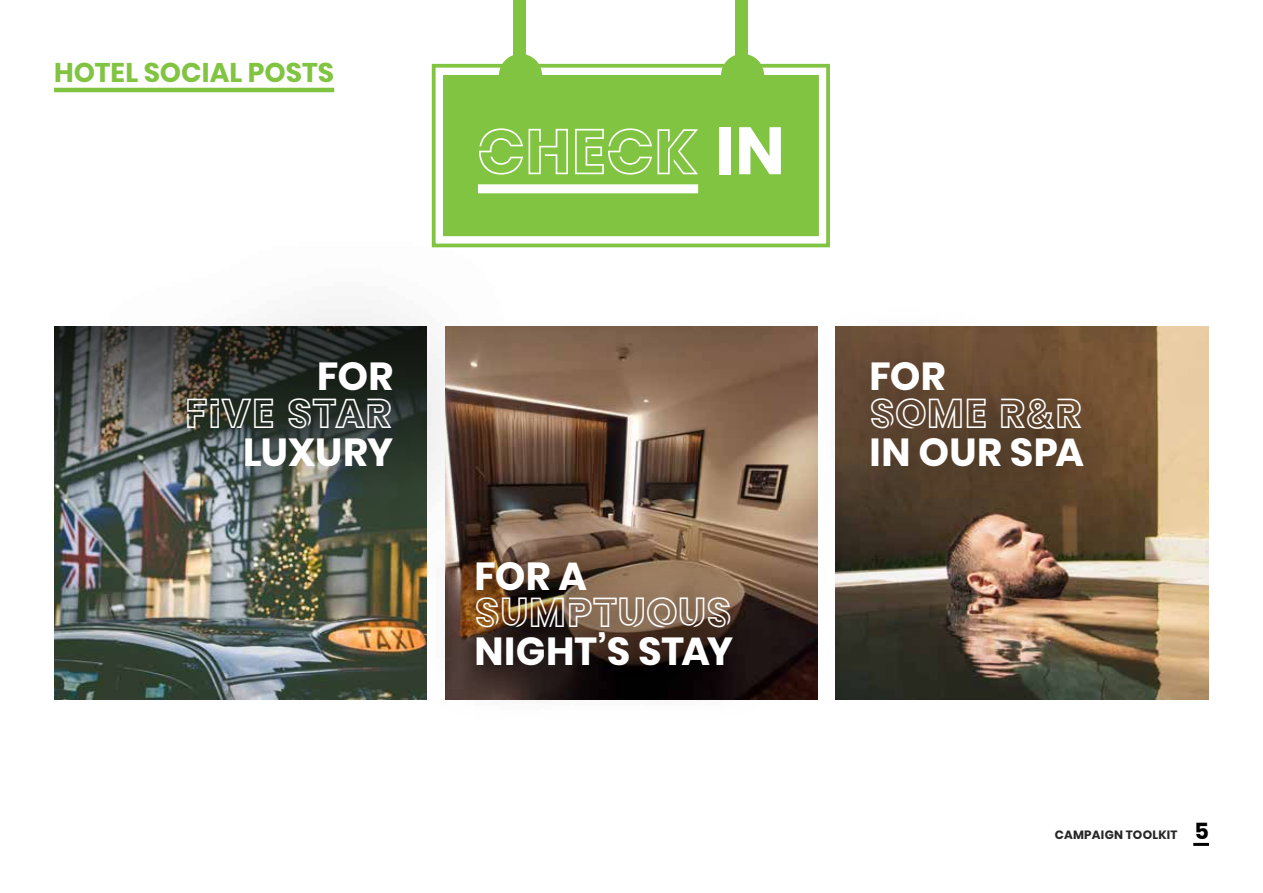
<style>
.page{position:relative;width:1263px;height:893px;background:#fff}
.page>*{position:absolute;margin:0;border:0;box-sizing:border-box;transform-origin:0 0}
.t1{font:69.6px "GMT Prime";letter-spacing:-.005em;color:#fff}
.t2{font:700 42px "GMT Prime";letter-spacing:-.01em;color:#fff}
.t3{font:700 39px "Poppins";color:#fff}
.t4{font:700 27px "Poppins";color:#81c442}
.t5{font:700 12px "Poppins";letter-spacing:.02em;color:#262626}
.s1{font-family:"Poppins";font-weight:700;font-size:66.6px}
.s2{font-size:22.5px;color:#000}
</style>
<div class="page">
<img style="left:54px;top:566px;width:369px;height:134px">
<img style="left:54px;top:327px;width:27px;height:239px">
<img style="left:836px;top:327px;width:373px;height:373px">
<img style="left:514px;top:327px;width:304px;height:373px">
<img style="left:81px;top:309px;width:433px;height:284px">
<div style="left:423px;top:507px;width:360px;height:212px;background:#000;opacity:.75"></div>
<div style="left:818px;top:308px;width:316px;height:212px;background:#000;opacity:.75"></div>
<svg style="left:431px;top:63px;width:399px;height:185px"></svg>
<svg style="left:437px;top:69px;width:387px;height:173px;background:#8dc954"></svg>
<div style="left:514px;top:0;width:12px;height:82px;background:#81c442"></div>
<div style="left:736px;top:0;width:12px;height:82px;background:#81c442"></div>
<div style="left:721px;top:54px;width:43px;height:43px;background:#81c442;border-radius:50%"></div>
<div style="left:499px;top:54px;width:43px;height:43px;background:#81c442;border-radius:50%"></div>
<div style="left:478px;top:184px;width:220px;height:9px;background:#fff"></div>
<hr style="left:1193px;top:843px;width:16px;height:3px;background:#000">
<hr style="left:54px;top:88px;width:280px;height:4px;background:#81c442">
<p class="t4" style="left:54px;top:57px;width:282px">HOTEL SOCIAL POSTS</p>
<p class="t3" style="left:317px;top:354px;width:78px">FOR</p>
<p class="t2" style="left:186px;top:388px;width:209px">FIVE STAR</p>
<p class="t3" style="left:243px;top:430px;width:152px">LUXURY</p>
<h1 class="t1" style="left:477px;top:114px;width:309px">CHECK <span class="s1">IN</span></h1>
<p class="t3" style="left:475px;top:553px;width:114px">FOR A</p>
<p class="t2" style="left:475px;top:587px;width:259px">SUMPTUOUS</p>
<p class="t3" style="left:475px;top:629px;width:260px">NIGHT’S STAY</p>
<p class="t3" style="left:870px;top:354px;width:78px">FOR</p>
<p class="t2" style="left:870px;top:388px;width:215px">SOME R&amp;R</p>
<p class="t3" style="left:870px;top:430px;width:216px">IN OUR SPA</p>
<p class="t5" style="left:1055px;top:828px;width:156px">CAMPAIGN TOOLKIT <span class="s2">5</span></p>
</div>
